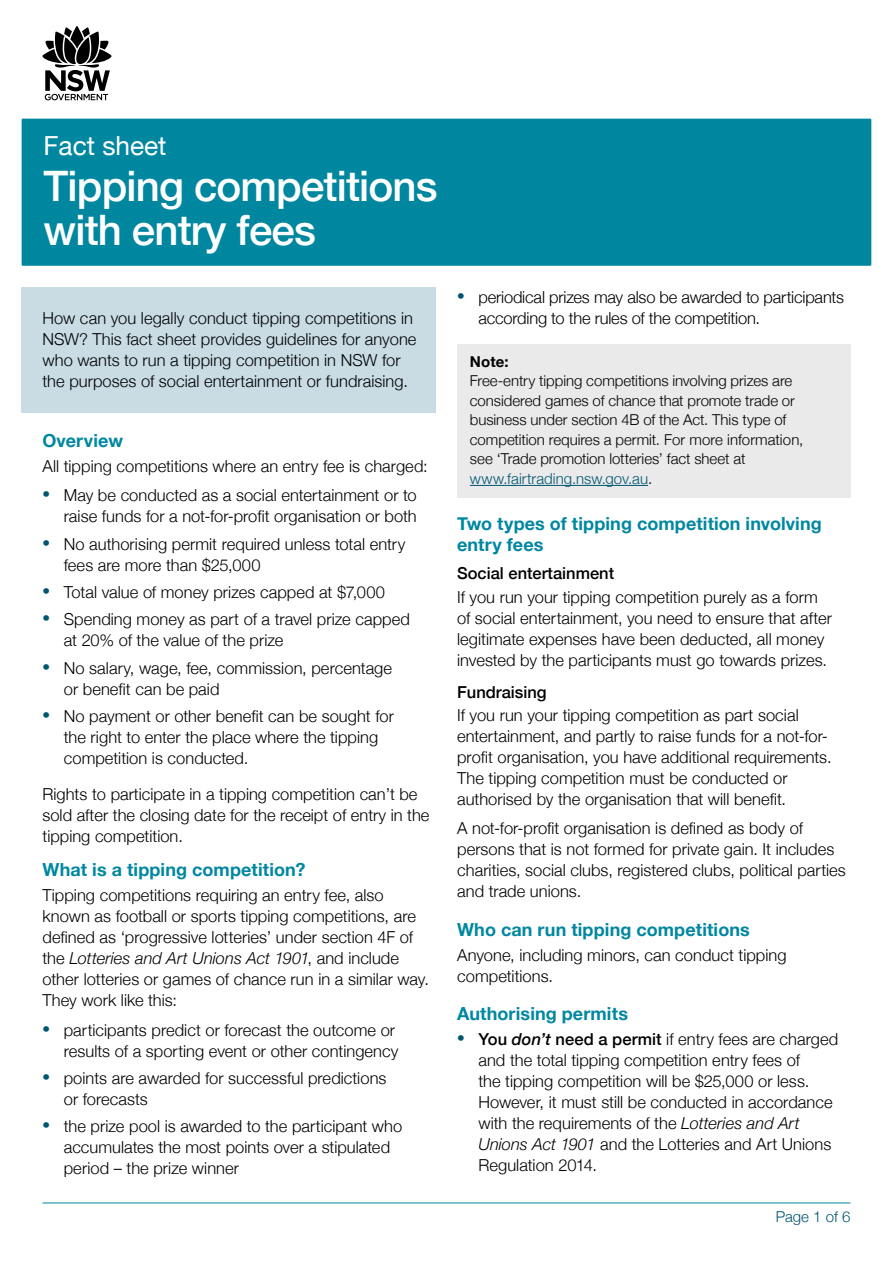
<style>
.page{position:relative;width:893px;height:1263px;background:#fff}
.page>*{position:absolute;margin:0;border:0;box-sizing:border-box;transform-origin:0 0}
.H1___Headline_1{font:500 42px/43.5px "Helvetica Neue";letter-spacing:-.02em;color:#fff}
.Doc_ID___type{font:26.25px "Helvetica Neue";color:#fff}
.B3___Subhead_size_1{font:700 18px/21px "Helvetica Neue";letter-spacing:.005em;color:#0087a0}
.Body_copy{font:300 16.5px/21px "Helvetica Neue";letter-spacing:.005em;color:#000}
.P1___Box_copy_para_l{font:300 16.5px/21px "Helvetica Neue";letter-spacing:.005em;color:#000}
.B3___Subhead_size_1-2{font:300 16.5px/21px "Helvetica Neue";color:#000}
.B4___Subhead_size_2{font:500 16.5px "Helvetica Neue";color:#000}
.P3___Body_copy___not{font:300 15px/19.5px "Helvetica Neue";color:#000}
.Footer_Pg_no{font:300 15px "Helvetica Neue";color:#005570}
.s1{font-family:"Myriad Pro";font-weight:400;font-size:27px;color:#005570}
.s2{font-style:italic}
.s3{font-weight:700}
.s4{color:#005570}
.s5{font-weight:500}
.s6{font-weight:500;font-style:italic}
</style>
<div class="page">
<hr style="left:43px;top:1202px;width:807px;height:1px;background:#0087a0">
<div style="left:22px;top:119px;width:849px;height:147px;background:#0087a0"></div>
<svg style="left:43px;top:26px;width:68px;height:74px"></svg>
<div style="left:21px;top:287px;width:415px;height:125px;background:#c9dce4"></div>
<div style="left:457px;top:344px;width:393px;height:154px;background:#eaeaeb"></div>
<hr style="left:470px;top:485px;width:178px;height:1px;background:#005570">
<p class="Doc_ID___type" style="left:44px;top:127px;width:125px">Fact sheet</p>
<p class="H1___Headline_1" style="left:44px;top:161px;width:396px">Tipping competitions with entry fees</p>
<p class="P1___Box_copy_para_l" style="left:43px;top:307px;width:375px">How can you legally conduct tipping competitions in NSW? This fact sheet provides guidelines for anyone who wants to run a tipping competition in NSW for the purposes of social entertainment or fundraising.</p>
<p class="B3___Subhead_size_1" style="left:43px;top:430px;width:82px">Overview</p>
<p class="Body_copy" style="left:43px;top:454px;width:387px">All tipping competitions where an entry fee is charged:</p>
<p class="Body_copy" style="left:43px;top:484px;width:376px;text-align:right"><span class="s1">•</span> May be conducted as a social entertainment or to raise funds for a not-for-profit organisation or both</p>
<p class="Body_copy" style="left:64px;top:532px;width:343px;text-indent:-21px"><span class="s1">•</span> No authorising permit required unless total entry fees are more than $25,000</p>
<p class="Body_copy" style="left:43px;top:580px;width:344px"><span class="s1">•</span> Total value of money prizes capped at $7,000</p>
<p class="Body_copy" style="left:64px;top:608px;width:348px;text-indent:-21px"><span class="s1">•</span> Spending money as part of a travel prize capped at 20% of the value of the prize</p>
<p class="Body_copy" style="left:64px;top:656px;width:330px;text-indent:-21px"><span class="s1">•</span> No salary, wage, fee, commission, percentage or benefit can be paid</p>
<p class="Body_copy" style="left:64px;top:705px;width:332px;text-indent:-21px"><span class="s1">•</span> No payment or other benefit can be sought for the right to enter the place where the tipping competition is conducted.</p>
<p class="B3___Subhead_size_1-2" style="left:43px;top:782px;width:388px">Rights to participate in a tipping competition can’t be sold after the closing date for the receipt of entry in the tipping competition.</p>
<p class="B3___Subhead_size_1" style="left:43px;top:859px;width:264px">What is a tipping competition?</p>
<p class="Body_copy" style="left:43px;top:883px;width:388px">Tipping competitions requiring an entry fee, also known as football or sports tipping competitions, are defined as ‘progressive lotteries’ under section 4F of the <span class="s2">Lotteries and Art Unions Act 1901</span>, and include other lotteries or games of chance run in a similar way.<br>They work like this:</p>
<p class="Body_copy" style="left:43px;top:1018px;width:357px;text-align:right"><span class="s1">•</span> participants predict or forecast the outcome or results of a sporting event or other contingency</p>
<p class="Body_copy" style="left:64px;top:1066px;width:324px;text-indent:-21px"><span class="s1">•</span> points are awarded for successful predictions or forecasts</p>
<p class="Body_copy" style="left:64px;top:1115px;width:340px;text-indent:-21px"><span class="s1">•</span> the prize pool is awarded to the participant who accumulates the most points over a stipulated period – the prize winner</p>
<p class="Body_copy" style="left:478px;top:285px;width:367px;text-indent:-21px"><span class="s1">•</span> periodical prizes may also be awarded to participants according to the rules of the competition.</p>
<p class="P3___Body_copy___not" style="left:470px;top:351px;width:335px"><span class="s3">Note:<br></span>Free-entry tipping competitions involving prizes are considered games of chance that promote trade or business under section 4B of the Act. This type of competition requires a permit. For more information, see ‘Trade promotion lotteries’ fact sheet at <span class="s4">www.fairtrading.nsw.gov.au</span>.</p>
<p class="B3___Subhead_size_1" style="left:457px;top:514px;width:366px">Two types of tipping competition involving entry fees</p>
<p class="B4___Subhead_size_2" style="left:457px;top:560px;width:159px">Social entertainment</p>
<p class="Body_copy" style="left:457px;top:585px;width:376px">If you run your tipping competition purely as a form of social entertainment, you need to ensure that after legitimate expenses have been deducted, all money invested by the participants must go towards prizes.</p>
<p class="B4___Subhead_size_2" style="left:457px;top:679px;width:91px">Fundraising</p>
<p class="Body_copy" style="left:457px;top:703px;width:376px">If you run your tipping competition as part social entertainment, and partly to raise funds for a not-for&shy;profit organisation, you have additional requirements.<br>The tipping competition must be conducted or authorised by the organisation that will benefit.</p>
<p class="Body_copy" style="left:457px;top:817px;width:390px">A not-for-profit organisation is defined as body of persons that is not formed for private gain. It includes charities, social clubs, registered clubs, political parties and trade unions.</p>
<p class="B3___Subhead_size_1" style="left:457px;top:919px;width:294px">Who can run tipping competitions</p>
<p class="Body_copy" style="left:457px;top:943px;width:331px">Anyone, including minors, can conduct tipping competitions.</p>
<p class="B3___Subhead_size_1" style="left:457px;top:1003px;width:172px">Authorising permits</p>
<p class="Body_copy" style="left:478px;top:1027px;width:361px;text-indent:-21px"><span class="s1">•</span> <span class="s5">You</span> <span class="s6">don’t</span> <span class="s5">need a permit</span> if entry fees are charged and the total tipping competition entry fees of<br>the tipping competition will be $25,000 or less.<br>However, it must still be conducted in accordance with the requirements of the <span class="s2">Lotteries and Art Unions Act 1901</span> and the Lotteries and Art Unions Regulation 2014.</p>
<p class="Footer_Pg_no" style="left:776px;top:1205px;width:76px">Page 1 of 6</p>
</div>
